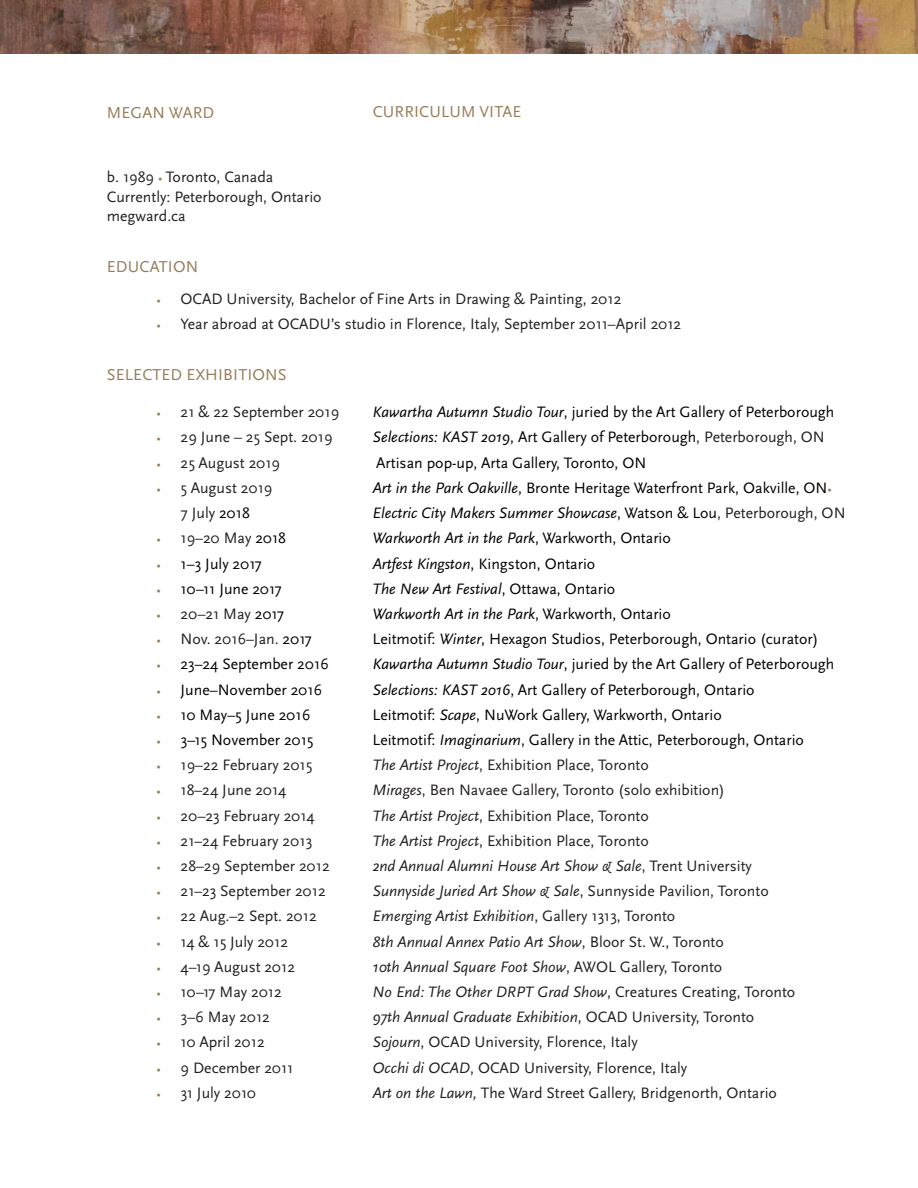
<style>
.page{position:relative;width:918px;height:1188px;background:#fff}
.page>*{position:absolute;margin:0;border:0;box-sizing:border-box;transform-origin:0 0}
.t1{font:16.5px "Scala Sans Pro";letter-spacing:.01em;color:#977c59}
.t2{font:15.75px "Scala Sans Pro";color:#231f20}
.t3{font:15.75px "Scala Sans Pro";color:#000}
.t4{font:italic 15.75px "Scala Sans Pro";color:#231f20}
.t5{font:italic 15.75px "Scala Sans Pro";color:#000}
.s1{font-size:12.6px;color:#977c59}
.s2{font-style:italic}
.s3{color:#231f20}
.s4{color:#000}
.s5{font-style:normal}
.s6{font-style:normal;color:#231f20}
</style>
<div class="page">
<img style="left:0;top:0;width:918px;height:54px">
<p class="t1" style="left:107px;top:103px;width:109px">MEGAN WARD</p>
<p class="t1" style="left:373px;top:102px;width:150px">CURRICULUM VITAE</p>
<p class="t2" style="left:107px;top:168px;width:168px">b. 1989 <span class="s1">•</span> Toronto, Canada</p>
<p class="t2" style="left:107px;top:188px;width:216px">Currently: Peterborough, Ontario</p>
<p class="t2" style="left:107px;top:207px;width:80px">megward.ca</p>
<p class="t1" style="left:107px;top:257px;width:93px">EDUCATION</p>
<p class="t2" style="left:157px;top:289px;width:466px"><span class="s1">•</span> OCAD University, Bachelor of Fine Arts in Drawing &amp; Painting, 2012</p>
<p class="t2" style="left:157px;top:315px;width:526px"><span class="s1">•</span> Year abroad at OCADU’s studio in Florence, Italy, September 2011–April 2012</p>
<p class="t1" style="left:107px;top:365px;width:181px">SELECTED EXHIBITIONS</p>
<p class="t2" style="left:157px;top:402px;width:184px"><span class="s1">•</span> 21 &amp; 22 September 2019</p>
<p class="t3" style="left:373px;top:402px;width:463px"><span class="s2">Kawartha Autumn Studio Tour</span>, juried by the Art Gallery of Peterborough</p>
<p class="t2" style="left:157px;top:428px;width:178px"><span class="s1">•</span> 29 June – 25 Sept. 2019</p>
<p class="t3" style="left:373px;top:428px;width:454px"><span class="s2">Selections: KAST 2019</span>, Art Gallery of Peterborough<span class="s3">, Peterborough, ON</span></p>
<p class="t2" style="left:157px;top:453px;width:125px"><span class="s1">•</span> 25 August 2019</p>
<p class="t3" style="left:376px;top:453px;width:272px">Artisan pop-up, Arta Gallery, Toronto, ON</p>
<p class="t2" style="left:157px;top:479px;width:117px"><span class="s1">•</span> 5 August 2019</p>
<p class="t3" style="left:373px;top:479px;width:461px"><span class="s2">Art in the Park Oakville</span>, Bronte Heritage Waterfront Park, Oakville, ON<span class="s1">•</span></p>
<p class="t2" style="left:181px;top:504px;width:71px">7 July <span class="s4">2018</span></p>
<p class="t5" style="left:373px;top:504px;width:475px">Electric City Makers Summer Showcase<span class="s5">, Watson &amp; Lou</span><span class="s6">, Peterborough, ON</span></p>
<p class="t2" style="left:157px;top:529px;width:131px"><span class="s1">•</span> 19–20 May <span class="s4">2018</span></p>
<p class="t5" style="left:373px;top:529px;width:300px">Warkworth Art in the Park<span class="s5">, Warkworth, Ontario</span></p>
<p class="t3" style="left:157px;top:555px;width:107px"><span class="s1">•</span> 1–3 July 2017</p>
<p class="t3" style="left:373px;top:555px;width:224px"><span class="s2">Artfest Kingston</span>, Kingston, Ontario</p>
<p class="t3" style="left:157px;top:580px;width:127px"><span class="s1">•</span> 10–11 June 2017</p>
<p class="t5" style="left:373px;top:580px;width:244px">The New Art Festival<span class="s5">, Ottawa, Ontario</span></p>
<p class="t2" style="left:157px;top:605px;width:129px"><span class="s1">•</span> 20–21 May <span class="s4">2017</span></p>
<p class="t5" style="left:373px;top:605px;width:300px">Warkworth Art in the Park<span class="s5">, Warkworth, Ontario</span></p>
<p class="t2" style="left:157px;top:630px;width:157px"><span class="s1">•</span> Nov. 2016–Jan. <span class="s4">2017</span></p>
<p class="t3" style="left:373px;top:630px;width:447px">Leitmotif: <span class="s2">Winter</span>, Hexagon Studios, Peterborough, Ontario (curator)</p>
<p class="t3" style="left:157px;top:655px;width:174px"><span class="s1">•</span> 23–24 September 2016</p>
<p class="t3" style="left:373px;top:655px;width:463px"><span class="s2">Kawartha Autumn Studio Tour</span>, juried by the Art Gallery of Peterborough</p>
<p class="t3" style="left:157px;top:681px;width:167px"><span class="s1">•</span> June–November 2016</p>
<p class="t3" style="left:373px;top:681px;width:384px"><span class="s2">Selections: KAST 2016</span>, Art Gallery of Peterborough, Ontario</p>
<p class="t3" style="left:157px;top:706px;width:155px"><span class="s1">•</span> 10 May–5 June 2016</p>
<p class="t3" style="left:373px;top:706px;width:351px">Leitmotif: <span class="s2">Scape</span>, NuWork Gallery, Warkworth, Ontario</p>
<p class="t3" style="left:157px;top:731px;width:158px"><span class="s1">•</span> 3–15 November 2015</p>
<p class="t3" style="left:373px;top:731px;width:433px">Leitmotif: <span class="s2">Imaginarium</span>, Gallery in the Attic, Peterborough, Ontario</p>
<p class="t2" style="left:157px;top:756px;width:157px"><span class="s1">•</span> 19–22 February 2015</p>
<p class="t2" style="left:373px;top:756px;width:278px"><span class="s2">The Artist Project</span>, Exhibition Place, Toronto</p>
<p class="t2" style="left:157px;top:781px;width:131px"><span class="s1">•</span> 18–24 June 2014</p>
<p class="t2" style="left:373px;top:781px;width:354px"><span class="s2">Mirages</span>, Ben Navaee Gallery, Toronto (solo exhibition)</p>
<p class="t2" style="left:157px;top:807px;width:160px"><span class="s1">•</span> 20–23 February 2014</p>
<p class="t2" style="left:373px;top:807px;width:278px"><span class="s2">The Artist Project</span>, Exhibition Place, Toronto</p>
<p class="t2" style="left:157px;top:832px;width:157px"><span class="s1">•</span> 21–24 February 2013</p>
<p class="t2" style="left:373px;top:832px;width:278px"><span class="s2">The Artist Project</span>, Exhibition Place, Toronto</p>
<p class="t2" style="left:157px;top:857px;width:175px"><span class="s1">•</span> 28–29 September 2012</p>
<p class="t4" style="left:373px;top:857px;width:381px">2nd Annual Alumni House Art Show &amp; Sale<span class="s5">, Trent University</span></p>
<p class="t2" style="left:157px;top:882px;width:171px"><span class="s1">•</span> 21–23 September 2012</p>
<p class="t4" style="left:373px;top:882px;width:398px">Sunnyside Juried Art Show &amp; Sale<span class="s5">, Sunnyside Pavilion, Toronto</span></p>
<p class="t2" style="left:157px;top:907px;width:162px"><span class="s1">•</span> 22 Aug.–2 Sept. 2012</p>
<p class="t4" style="left:373px;top:907px;width:304px">Emerging Artist Exhibition<span class="s5">, Gallery 1313, Toronto</span></p>
<p class="t2" style="left:157px;top:933px;width:133px"><span class="s1">•</span> 14 &amp; 15 July 2012</p>
<p class="t4" style="left:373px;top:933px;width:353px">8th Annual Annex Patio Art Show<span class="s5">, Bloor St. W., Toronto</span></p>
<p class="t2" style="left:157px;top:958px;width:140px"><span class="s1">•</span> 4–19 August 2012</p>
<p class="t4" style="left:373px;top:958px;width:351px">10th Annual Square Foot Show<span class="s5">, AWOL Gallery, Toronto</span></p>
<p class="t2" style="left:157px;top:983px;width:127px"><span class="s1">•</span> 10–17 May 2012</p>
<p class="t4" style="left:373px;top:983px;width:424px">No End: The Other DRPT Grad Show<span class="s5">, Creatures Creating, Toronto</span></p>
<p class="t2" style="left:157px;top:1008px;width:115px"><span class="s1">•</span> 3–6 May 2012</p>
<p class="t4" style="left:373px;top:1008px;width:383px">97th Annual Graduate Exhibition<span class="s5">, OCAD University, Toronto</span></p>
<p class="t2" style="left:157px;top:1033px;width:110px"><span class="s1">•</span> 10 April 2012</p>
<p class="t2" style="left:373px;top:1033px;width:267px"><span class="s2">Sojourn</span>, OCAD University, Florence, Italy</p>
<p class="t2" style="left:157px;top:1059px;width:138px"><span class="s1">•</span> 9 December 2011</p>
<p class="t2" style="left:373px;top:1059px;width:316px"><span class="s2">Occhi di OCAD</span>, OCAD University, Florence, Italy</p>
<p class="t2" style="left:157px;top:1084px;width:101px"><span class="s1">•</span> 31 July 2010</p>
<p class="t2" style="left:373px;top:1084px;width:406px"><span class="s2">Art on the Lawn,</span> The Ward Street Gallery, Bridgenorth, Ontario</p>
</div>
